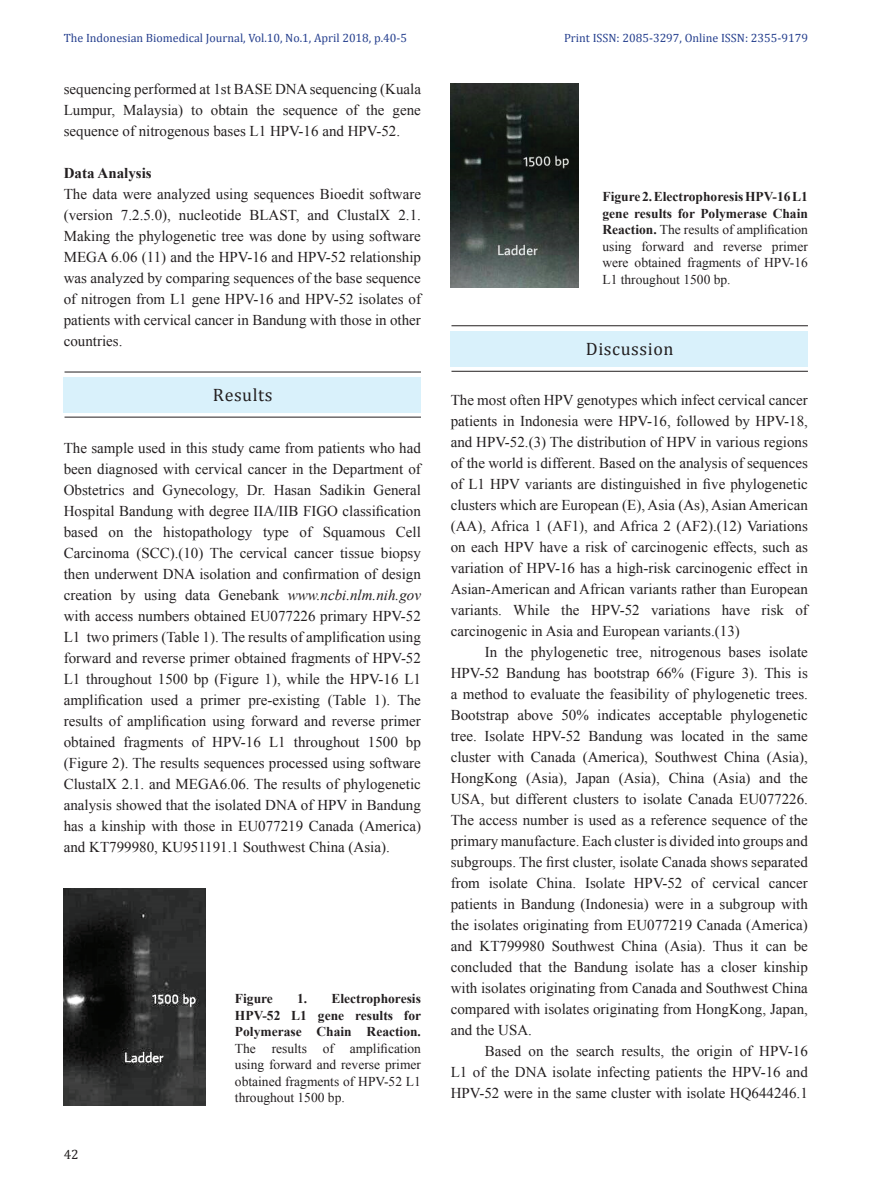
<style>
.page{position:relative;width:893px;height:1191px;background:#fff}
.page>*{position:absolute;margin:0;border:0;box-sizing:border-box;transform-origin:0 0}
.t1{font:18px "Cambria";letter-spacing:.03em;color:#231f20}
.t2{font:15px/21px "Times New Roman";color:#231f20;text-align:justify}
.t3{font:700 15px "Times New Roman";color:#231f20}
.t4{font:13.5px/16.5px "Times New Roman";color:#231f20;text-align:justify}
.t5{font:700 13.5px/16.5px "Times New Roman";color:#231f20;text-align:justify}
.t6{font:13.5px "Cambria";color:#231f20}
.t7{font:12px "Cambria";color:#253f8e}
.s1{font-style:italic}
.s2{font-weight:700}
</style>
<div class="page">
<hr style="left:65px;top:372px;width:356px;height:1px;background:#231f20">
<hr style="left:65px;top:417px;width:356px;height:1px;background:#231f20">
<div style="left:64px;top:377px;width:357px;height:36px;background:#d9f1fb"></div>
<img style="left:64px;top:888px;width:141px;height:217px">
<img style="left:451px;top:83px;width:127px;height:204px">
<hr style="left:451px;top:325px;width:357px;height:1px;background:#231f20">
<hr style="left:451px;top:371px;width:357px;height:1px;background:#231f20">
<div style="left:451px;top:331px;width:357px;height:36px;background:#d9f1fb"></div>
<p class="t7" style="left:64px;top:31px;width:345px">The Indonesian Biomedical Journal, Vol.10, No.1, April 2018, p.40-5</p>
<p class="t7" style="left:564px;top:31px;width:245px">Print ISSN: 2085-3297, Online ISSN: 2355-9179</p>
<p class="t2" style="left:64px;top:78px;width:359px">sequencing performed at 1st BASE DNA sequencing (Kuala Lumpur, Malaysia) to obtain the sequence of the gene sequence of nitrogenous bases L1 HPV-16 and HPV-52.</p>
<p class="t3" style="left:64px;top:162px;width:89px">Data Analysis</p>
<p class="t2" style="left:64px;top:183px;width:359px">The data were analyzed using sequences Bioedit software (version 7.2.5.0), nucleotide BLAST, and ClustalX 2.1.<br>Making the phylogenetic tree was done by using software MEGA 6.06 (11) and the HPV-16 and HPV-52 relationship was analyzed by comparing sequences of the base sequence of nitrogen from L1 gene HPV-16 and HPV-52 isolates of patients with cervical cancer in Bandung with those in other countries.</p>
<p class="t1" style="left:213px;top:384px;width:61px">Results</p>
<p class="t2" style="left:64px;top:437px;width:359px">The sample used in this study came from patients who had been diagnosed with cervical cancer in the Department of Obstetrics and Gynecology, Dr. Hasan Sadikin General Hospital Bandung with degree IIA/IIB FIGO classification based on the histopathology type of Squamous Cell Carcinoma (SCC).(10) The cervical cancer tissue biopsy then underwent DNA isolation and confirmation of design creation by using data Genebank <span class="s1">www.ncbi.nlm.nih.gov </span>with access numbers obtained EU077226 primary HPV-52<br>L1 two primers (Table 1). The results of amplification using forward and reverse primer obtained fragments of HPV-52<br>L1 throughout 1500 bp (Figure 1), while the HPV-16 L1 amplification used a primer pre-existing (Table 1). The results of amplification using forward and reverse primer obtained fragments of HPV-16 L1 throughout 1500 bp (Figure 2). The results sequences processed using software ClustalX 2.1. and MEGA6.06. The results of phylogenetic analysis showed that the isolated DNA of HPV in Bandung has a kinship with those in EU077219 Canada (America) and KT799980, KU951191.1 Southwest China (Asia).</p>
<p class="t6" style="left:64px;top:1146px;width:16px">42</p>
<p class="t5" style="left:235px;top:990px;width:188px;text-indent:62px">1. Electrophoresis HPV-52 L1 gene results for Polymerase Chain Reaction.</p>
<p class="t4" style="left:235px;top:1039px;width:188px">The results of amplification using forward and reverse primer obtained fragments of HPV-52 L1 throughout 1500 bp.</p>
<p class="t5" style="left:235px;top:990px;width:40px">Figure</p>
<p class="t4" style="left:602px;top:188px;width:207px"><span class="s2">Figure 2. Electrophoresis HPV-16 L1 gene results for Polymerase Chain Reaction.</span> The results of amplification using forward and reverse primer were obtained fragments of HPV-16<br>L1 throughout 1500 bp.</p>
<p class="t1" style="left:586px;top:338px;width:89px">Discussion</p>
<p class="t2" style="left:451px;top:389px;width:359px">The most often HPV genotypes which infect cervical cancer patients in Indonesia were HPV-16, followed by HPV-18, and HPV-52.(3) The distribution of HPV in various regions of the world is different. Based on the analysis of sequences of L1 HPV variants are distinguished in five phylogenetic clusters which are European (E), Asia (As), Asian American (AA), Africa 1 (AF1), and Africa 2 (AF2).(12) Variations on each HPV have a risk of carcinogenic effects, such as variation of HPV-16 has a high-risk carcinogenic effect in Asian-American and African variants rather than European variants. While the HPV-52 variations have risk of carcinogenic in Asia and European variants.(13)</p>
<p class="t2" style="left:451px;top:641px;width:359px;text-indent:34px">In the phylogenetic tree, nitrogenous bases isolate HPV-52 Bandung has bootstrap 66% (Figure 3). This is a method to evaluate the feasibility of phylogenetic trees.<br>Bootstrap above 50% indicates acceptable phylogenetic tree. Isolate HPV-52 Bandung was located in the same cluster with Canada (America), Southwest China (Asia), HongKong (Asia), Japan (Asia), China (Asia) and the USA, but different clusters to isolate Canada EU077226.<br>The access number is used as a reference sequence of the primary manufacture. Each cluster is divided into groups and subgroups. The first cluster, isolate Canada shows separated from isolate China. Isolate HPV-52 of cervical cancer patients in Bandung (Indonesia) were in a subgroup with the isolates originating from EU077219 Canada (America) and KT799980 Southwest China (Asia). Thus it can be concluded that the Bandung isolate has a closer kinship with isolates originating from Canada and Southwest China compared with isolates originating from HongKong, Japan, and the USA.</p>
<p class="t2" style="left:451px;top:1040px;width:359px;text-indent:34px">Based on the search results, the origin of HPV-16<br>L1 of the DNA isolate infecting patients the HPV-16 and HPV-52 were in the same cluster with isolate HQ644246.1</p>
</div>
